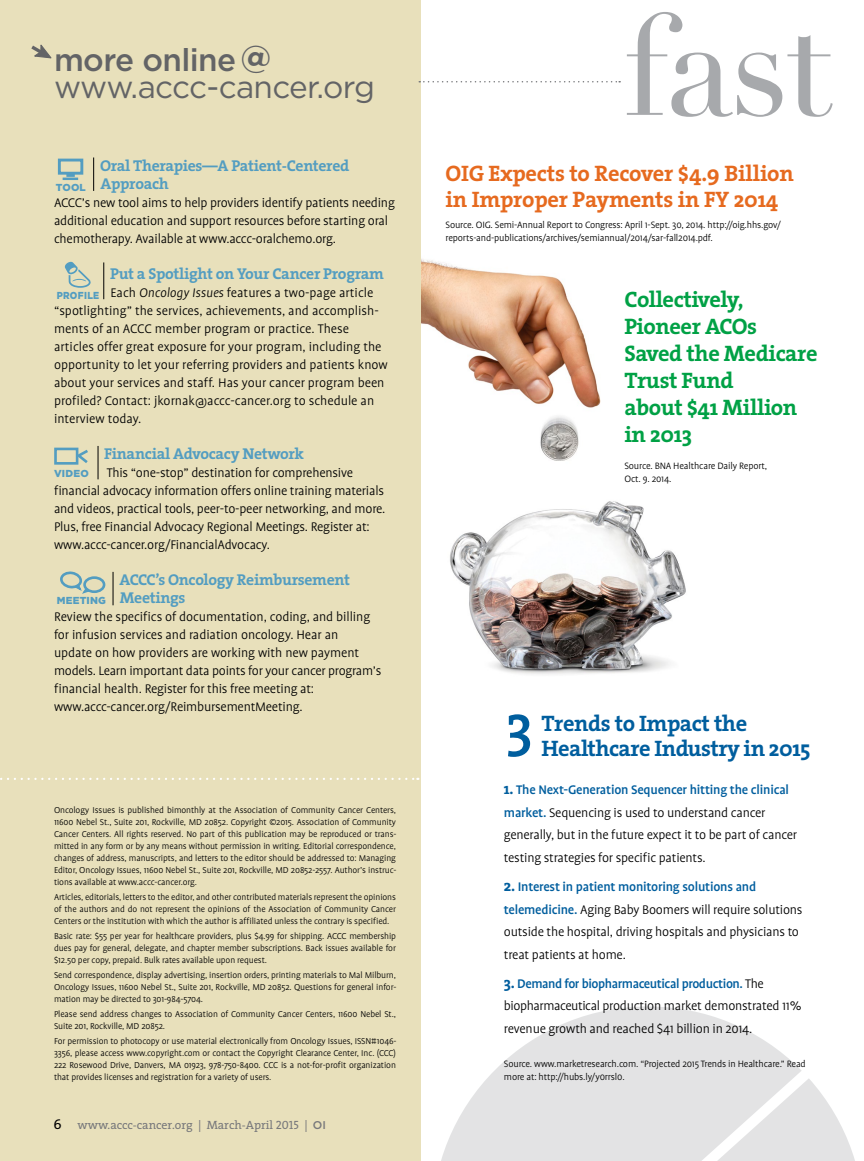
<style>
.page{position:relative;width:864px;height:1161px;background:#fff}
.page>*{position:absolute;margin:0;border:0;box-sizing:border-box;transform-origin:0 0}
.t1{font:141px "Didot";color:#a7a9ac}
.t2{font:600 59.55px "The Serif";color:#005e9e}
.t3{font:31.5px/27px "Gotham HTF";letter-spacing:-.025em;color:#636466}
.t4{font:700 22.5px/27px "The Serif";letter-spacing:-.02em;color:#00a145}
.t5{font:700 22.5px/25.5px "The Serif";letter-spacing:-.01em;color:#e66a1f}
.t6{font:700 22.5px "The Serif";letter-spacing:-.025em;color:#005e9e}
.t7{font:700 15.75px/18px "The Serif";letter-spacing:-.02em;color:#539dc1}
.t8{font:300 14.25px/18px "Profile";letter-spacing:-.015em;color:#000}
.t9{font:14.25px "The Serif Caps";color:#000}
.t10{font:12px "The Serif";color:#77787b}
.t11{font:300 10.5px/13.5px "Profile";letter-spacing:-.015em;color:#000}
.t12{font:900 10.2px "Gotham HTF";letter-spacing:.02em;color:#539dc1}
.t13{font:900 10.2px "Gotham HTF";letter-spacing:.02em;color:#539dc1;scale:.9 1}
.t14{font:300 9.75px/12px "Profile";letter-spacing:-.01em;color:#000;text-align:justify}
.s1{font-weight:500}
.s2{font-weight:700}
.s3{font-style:italic}
.s4{font-family:"The Serif Caps"}
.s5{font-family:"Gotham HTF";font-weight:500;font-size:11.25px}
.s6{font-family:"The Serif";font-weight:700;font-size:15.75px;color:#005e9e}
.s7{font-weight:500;color:#005e9e}
</style>
<div class="page">
<svg style="left:420px;top:982px;width:435px;height:179px"></svg>
<svg style="left:463px;top:1054px;width:363px;height:107px;background:#e5e5e6"></svg>
<img style="left:420px;top:252px;width:181px;height:212px">
<div style="left:0;top:0;width:420px;height:1161px;background:#e8e0bb"></div>
<svg style="left:419px;top:81px;width:201px;height:1px"></svg>
<svg style="left:0;top:778px;width:418px;height:2px"></svg>
<svg style="left:31px;top:44px;width:21px;height:15px"></svg>
<hr style="left:93px;top:157px;width:1px;height:34px;background:#000">
<div style="left:58px;top:159px;width:25px;height:16px;border:3px solid #539dc1"></div>
<svg style="left:63px;top:174px;width:15px;height:6px"></svg>
<svg style="left:65px;top:262px;width:26px;height:26px"></svg>
<hr style="left:104px;top:262px;width:1px;height:37px;background:#000">
<div style="left:54px;top:448px;width:24px;height:17px;border:3px solid #539dc1"></div>
<svg style="left:74px;top:447px;width:14px;height:18px"></svg>
<hr style="left:98px;top:446px;width:1px;height:33px;background:#000">
<div style="left:83px;top:576px;width:22px;height:17px;border:3px solid #539dc1;border-radius:50%"></div>
<svg style="left:60px;top:572px;width:32px;height:22px"></svg>
<hr style="left:113px;top:572px;width:1px;height:33px;background:#000">
<img style="left:450px;top:501px;width:236px;height:174px">
<h3 class="t3" style="left:54px;top:46px;width:323px"><span class="s1">more online</span> <span class="s2">@ </span>www.accc-cancer.org</h3>
<h3 class="t7" style="left:100px;top:156px;width:251px">Oral Therapies—A Patient-Centered<br>Approach</h3>
<h3 class="t8" style="left:54px;top:194px;width:342px">ACCC’s new tool aims to help providers identify patients needing additional education and support resources before starting oral chemotherapy. Available at www.accc-oralchemo.org.</h3>
<p class="t12" style="left:56px;top:181px;width:31px">TOOL</p>
<h3 class="t7" style="left:110px;top:264px;width:275px">Put a Spotlight on Your Cancer Program</h3>
<p class="t8" style="left:54px;top:284px;width:335px;text-indent:57px">Each <span class="s3">Oncology Issues</span> features a two-page article “spotlighting” the services, achievements, and accomplish&shy;ments of an ACCC member program or practice. These articles offer great exposure for your program, including the opportunity to let your referring providers and patients know about your services and staff. Has your cancer program been profiled? Contact: jkornak@accc-cancer.org to schedule an interview today.</p>
<p class="t13" style="left:57px;top:289px;width:49px">PROFILE</p>
<h3 class="t7" style="left:104px;top:444px;width:201px">Financial Advocacy Network</h3>
<p class="t8" style="left:54px;top:464px;width:333px;text-indent:53px">This “one-stop” destination for comprehensive financial advocacy information offers online training materials and videos, practical tools, peer-to-peer networking, and more.<br>Plus, free Financial Advocacy Regional Meetings. Register at: www.accc-cancer.org/FinancialAdvocacy.</p>
<p class="t12" style="left:54px;top:468px;width:36px">VIDEO</p>
<h3 class="t7" style="left:119px;top:570px;width:232px">ACCC’s Oncology Reimbursement<br>Meetings</h3>
<p class="t8" style="left:54px;top:608px;width:329px">Review the specifics of documentation, coding, and billing for infusion services and radiation oncology. Hear an<br>update on how providers are working with new payment models. Learn important data points for your cancer program’s financial health. Register for this free meeting at: www.accc-cancer.org/ReimbursementMeeting.</p>
<p class="t12" style="left:57px;top:595px;width:51px">MEETING</p>
<p class="t14" style="left:54px;top:804px;width:344px">Oncology Issues is published bimonthly at the Association of Community Cancer Centers, 11600 Nebel St., Suite 201, Rockville, MD 20852. Copyright ©2015. Association of Community Cancer Centers. All rights reserved. No part of this publication may be reproduced or trans&shy;mitted in any form or by any means without permission in writing. Editorial correspondence, changes of address, manuscripts, and letters to the editor should be addressed to: Managing Editor, Oncology Issues, 11600 Nebel St., Suite 201, Rockville, MD 20852-2557. Author’s instruc&shy;tions available at www.accc-cancer.org.</p>
<p class="t14" style="left:54px;top:891px;width:344px">Articles, editorials, letters to the editor, and other contributed materials represent the opinions of the authors and do not represent the opinions of the Association of Community Cancer Centers or the institution with which the author is affiliated unless the contrary is specified.</p>
<p class="t14" style="left:54px;top:930px;width:344px">Basic rate: $55 per year for healthcare providers, plus $4.99 for shipping. ACCC membership dues pay for general, delegate, and chapter member subscriptions. Back issues available for $12.50 per copy, prepaid. Bulk rates available upon request.</p>
<p class="t14" style="left:54px;top:969px;width:344px">Send correspondence, display advertising, insertion orders, printing materials to Mal Milburn, Oncology Issues, 11600 Nebel St., Suite 201, Rockville, MD 20852. Questions for general infor&shy;mation may be directed to 301-984-5704.</p>
<p class="t14" style="left:54px;top:1008px;width:343px">Please send address changes to Association of Community Cancer Centers, 11600 Nebel St.,<br>Suite 201, Rockville, MD 20852.</p>
<p class="t14" style="left:54px;top:1035px;width:344px">For permission to photocopy or use material electronically from Oncology Issues, ISSN#1046- 3356, please access www.copyright.com or contact the Copyright Clearance Center, Inc. (CCC)<br>222 Rosewood Drive, Danvers, MA 01923, 978-750-8400. CCC is a not-for-profit organization that provides licenses and registration for a variety of users.</p>
<h3 class="t9" style="left:54px;top:1112px;width:10px">6</h3>
<p class="t10" style="left:77px;top:1115px;width:250px">www.accc-cancer.org | March-April <span class="s4">2015</span> | <span class="s5">OI</span></p>
<h1 class="t1" style="left:623px;top:-19px;width:211px">fast</h1>
<h3 class="t5" style="left:446px;top:161px;width:350px">OIG Expects to Recover $4.9 Billion in Improper Payments in FY 2014</h3>
<p class="t11" style="left:446px;top:218px;width:337px">Source. OIG. Semi-Annual Report to Congress: April 1-Sept. 30, 2014. http://oig.hhs.gov/ reports-and-publications/archives/semiannual/2014/sar-fall2014.pdf.</p>
<h3 class="t4" style="left:624px;top:285px;width:195px">Collectively,<br>Pioneer ACOs<br>Saved the Medicare<br>Trust Fund<br>about $41 Million in 2013</h3>
<p class="t11" style="left:624px;top:459px;width:144px">Source. BNA Healthcare Daily Report,<br>Oct. 9. 2014.</p>
<h2 class="t2" style="left:506px;top:676px;width:29px">3</h2>
<h3 class="t6" style="left:542px;top:704px;width:207px">Trends to Impact the</h3>
<h3 class="t6" style="left:542px;top:730px;width:271px">Healthcare Industry in 2015</h3>
<h3 class="t8" style="left:504px;top:779px;width:295px;line-height:22.5px"><span class="s6">1.</span> <span class="s7">The Next-Generation Sequencer hitting the clinical market.</span> Sequencing is used to understand cancer generally, but in the future expect it to be part of cancer testing strategies for specific patients.</h3>
<h3 class="t8" style="left:504px;top:876px;width:300px;line-height:22.5px"><span class="s6">2.</span> <span class="s7">Interest in patient monitoring solutions and telemedicine.</span> Aging Baby Boomers will require solutions outside the hospital, driving hospitals and physicians to treat patients at home.</h3>
<h3 class="t8" style="left:504px;top:972px;width:299px;line-height:22.5px"><span class="s6">3.</span> <span class="s7">Demand for biopharmaceutical production.</span> The biopharmaceutical production market demonstrated 11% revenue growth and reached $41 billion in 2014.</h3>
<p class="t11" style="left:504px;top:1057px;width:303px">Source. www.marketresearch.com. “Projected 2015 Trends in Healthcare.” Read more at: http://hubs.ly/y0rrsl0.</p>
</div>
